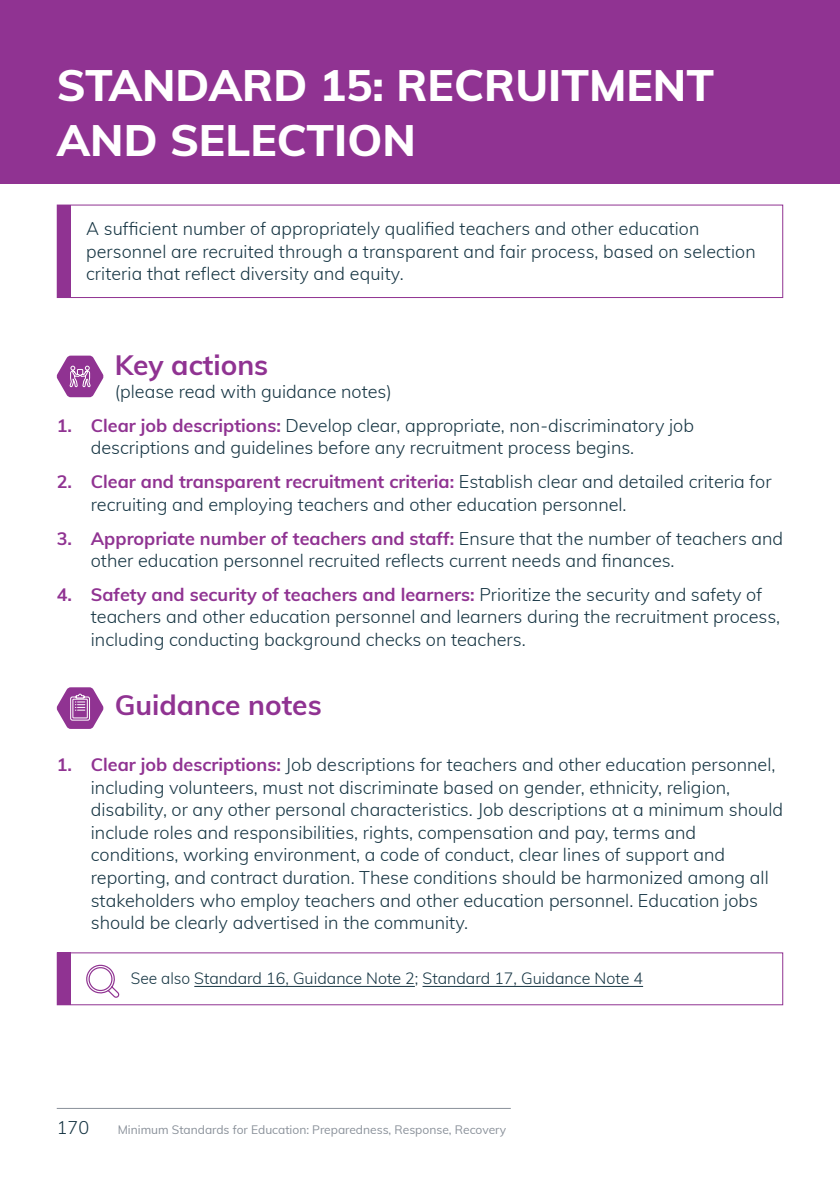
<style>
.page{position:relative;width:840px;height:1191px;background:#fff}
.page>*{position:absolute;margin:0;border:0;box-sizing:border-box;transform-origin:0 0}
.INEE_STANDARD_HEADER{font:800 44px/55px "Muli";color:#fff}
.INEE_HEADER_LEVEL3{font:700 28px "Muli";color:#903392}
.INEE_Paragraph{font:300 18px/22.4px "Muli";color:#163543}
.INEE_BOX_STYLE{font:300 16px "Muli";color:#163543}
.t1{font:12px "Muli";color:#8a919a}
.s1{font-weight:700;color:#903392}
</style>
<div class="page">
<hr style="left:57px;top:1108px;width:453px;height:1px;background:#8a919a">
<div style="left:0;top:0;width:839px;height:184px;background:#903392"></div>
<svg style="left:56px;top:355px;width:48px;height:42px"></svg>
<svg style="left:56px;top:687px;width:48px;height:42px"></svg>
<div style="left:57px;top:204px;width:725px;height:94px;border:1px solid #903392"></div>
<div style="left:57px;top:204px;width:13px;height:93px;background:#903392"></div>
<hr style="left:194px;top:986px;width:220px;height:1px;background:#163543">
<hr style="left:422px;top:986px;width:220px;height:1px;background:#163543">
<svg style="left:86px;top:964px;width:34px;height:34px"></svg>
<div style="left:57px;top:952px;width:725px;height:53px;border:1px solid #903392"></div>
<div style="left:57px;top:952px;width:14px;height:52px;background:#903392"></div>
<p class="INEE_STANDARD_HEADER" style="left:57px;top:56px;width:658px">STANDARD 15: RECRUITMENT<br>AND SELECTION</p>
<p class="INEE_Paragraph" style="left:86px;top:216px;width:670px">A sufficient number of appropriately qualified teachers and other education personnel are recruited through a transparent and fair process, based on selection criteria that reflect diversity and equity.</p>
<p class="INEE_HEADER_LEVEL3" style="left:115px;top:345px;width:155px">Key actions</p>
<p class="INEE_Paragraph" style="left:115px;top:379px;width:278px">(please read with guidance notes)</p>
<p class="INEE_Paragraph" style="left:91px;top:413px;width:604px;text-indent:-34px"><span class="s1">1. Clear job descriptions:</span> Develop clear, appropriate, non-discriminatory job descriptions and guidelines before any recruitment process begins.</p>
<p class="INEE_Paragraph" style="left:91px;top:469px;width:682px;text-indent:-34px"><span class="s1">2. Clear and transparent recruitment criteria:</span> Establish clear and detailed criteria for recruiting and employing teachers and other education personnel.</p>
<p class="INEE_Paragraph" style="left:91px;top:526px;width:693px;text-indent:-34px"><span class="s1">3. Appropriate number of teachers and staff:</span> Ensure that the number of teachers and other education personnel recruited reflects current needs and finances.</p>
<p class="INEE_Paragraph" style="left:91px;top:582px;width:690px;text-indent:-34px"><span class="s1">4. Safety and security of teachers and learners:</span> Prioritize the security and safety of teachers and other education personnel and learners during the recruitment process, including conducting background checks on teachers.</p>
<p class="INEE_HEADER_LEVEL3" style="left:115px;top:684px;width:208px">Guidance notes</p>
<p class="INEE_Paragraph" style="left:91px;top:753px;width:693px;text-indent:-34px"><span class="s1">1. Clear job descriptions:</span> Job descriptions for teachers and other education personnel, including volunteers, must not discriminate based on gender, ethnicity, religion, disability, or any other personal characteristics. Job descriptions at a minimum should include roles and responsibilities, rights, compensation and pay, terms and conditions, working environment, a code of conduct, clear lines of support and reporting, and contract duration. These conditions should be harmonized among all stakeholders who employ teachers and other education personnel. Education jobs should be clearly advertised in the community.</p>
<p class="INEE_BOX_STYLE" style="left:131px;top:967px;width:513px">See also Standard 16, Guidance Note 2; Standard 17, Guidance Note 4</p>
<p class="INEE_Paragraph" style="left:57px;top:1115px;width:34px">170</p>
<p class="t1" style="left:118px;top:1121px;width:390px">Minimum Standards for Education: Preparedness, Response, Recovery</p>
</div>
